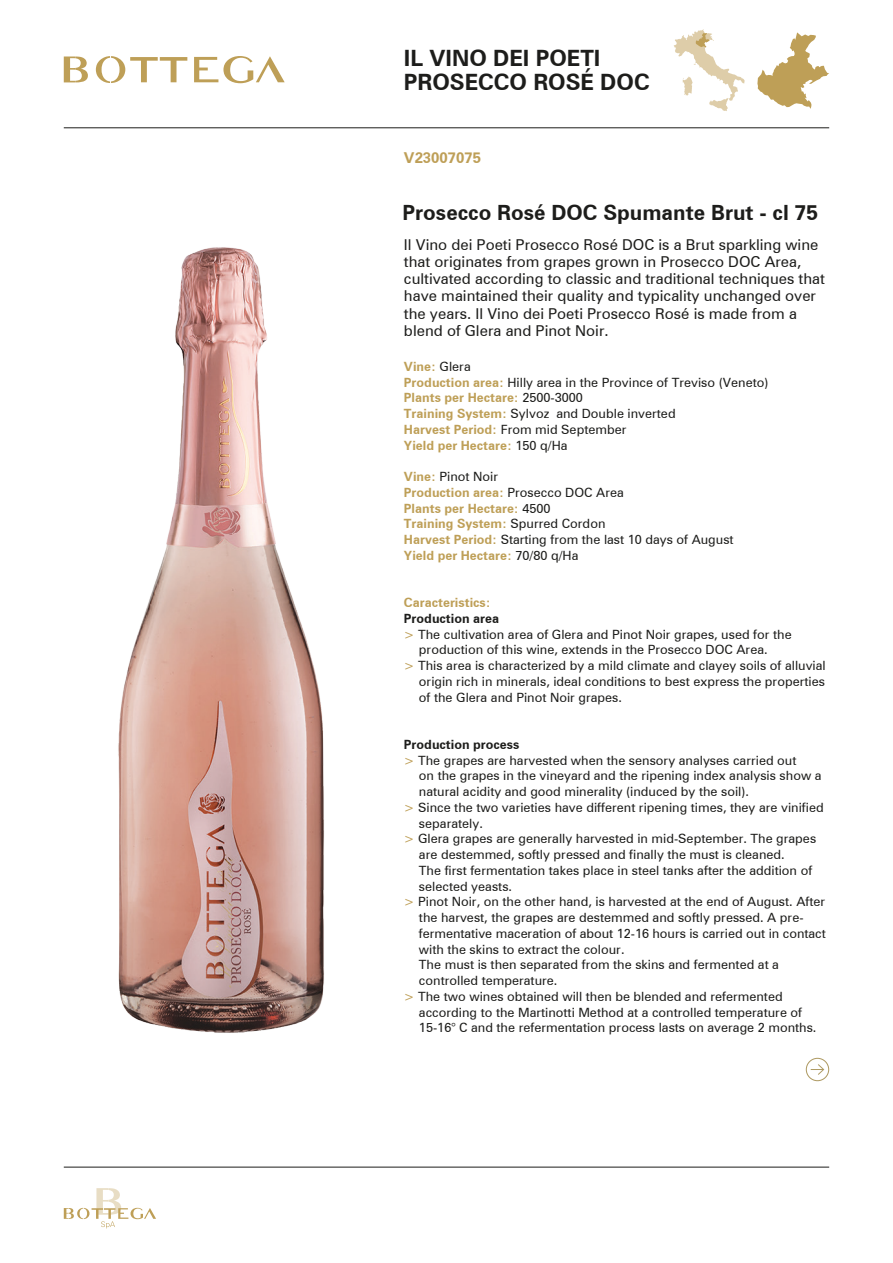
<style>
.page{position:relative;width:893px;height:1263px;background:#fff}
.page>*{position:absolute;margin:0;border:0;box-sizing:border-box;transform-origin:0 0}
.t1{font:700 22.5px "Zurich BT";color:#1d1d1b}
.t2{font:700 21px "Zurich BT";color:#1d1d1b}
.t3{font:15px/17.2px "Zurich BT";color:#1d1d1b}
.t4{font:700 15px "Zurich BT";color:#be9f57}
.t5{font:12.75px/15.8px "Zurich BT";color:#1d1d1b}
.t6{font:700 12.75px "Zurich BT";color:#be9f57}
.t7{font:700 12.75px "Zurich BT";color:#1d1d1b}
.s1{font-weight:400;color:#1d1d1b}
.s2{font-weight:700;color:#be9f57}
.s3{color:#be9f57}
</style>
<div class="page">
<hr style="left:64px;top:128px;width:765px;height:1px;background:#1d1d1b">
<hr style="left:64px;top:1167px;width:765px;height:1px;background:#1d1d1b">
<svg style="left:64px;top:57px;width:24px;height:25px"></svg>
<svg style="left:194px;top:56px;width:91px;height:27px"></svg>
<svg style="left:96px;top:56px;width:91px;height:27px"></svg>
<svg style="left:64px;top:1188px;width:92px;height:40px"></svg>
<svg style="left:757px;top:32px;width:72px;height:77px"></svg>
<svg style="left:674px;top:29px;width:71px;height:82px"></svg>
<div style="left:806px;top:1058px;width:23px;height:23px;border:1px solid #af9b64;border-radius:50%"></div>
<svg style="left:811px;top:1064px;width:14px;height:11px"></svg>
<img style="left:118px;top:247px;width:206px;height:786px">
<p class="t1" style="left:404px;top:45px;width:198px">IL VINO DEI POETI</p>
<p class="t1" style="left:404px;top:69px;width:247px">PROSECCO ROSÉ DOC</p>
<p class="t4" style="left:404px;top:149px;width:79px">V23007075</p>
<p class="t2" style="left:403px;top:200px;width:417px">Prosecco Rosé DOC Spumante Brut - cl 75</p>
<p class="t3" style="left:404px;top:235px;width:422px">Il Vino dei Poeti Prosecco Rosé DOC is a Brut sparkling wine that originates from grapes grown in Prosecco DOC Area, cultivated according to classic and traditional techniques that have maintained their quality and typicality unchanged over the years. Il Vino dei Poeti Prosecco Rosé is made from a blend of Glera and Pinot Noir.</p>
<p class="t6" style="left:404px;top:358px;width:68px">Vine: <span class="s1">Glera</span></p>
<p class="t5" style="left:404px;top:374px;width:366px"><span class="s2">Production area:</span> Hilly area in the Province of Treviso (Veneto)</p>
<p class="t6" style="left:404px;top:390px;width:181px">Plants per Hectare: <span class="s1">2500-3000</span></p>
<p class="t5" style="left:404px;top:406px;width:273px"><span class="s2">Training System:</span> Sylvoz and Double inverted</p>
<p class="t5" style="left:404px;top:421px;width:224px"><span class="s2">Harvest Period:</span> From mid September</p>
<p class="t6" style="left:404px;top:437px;width:165px">Yield per Hectare: <span class="s1">150 q/Ha</span></p>
<p class="t5" style="left:404px;top:469px;width:96px"><span class="s2">Vine:</span> Pinot Noir</p>
<p class="t6" style="left:404px;top:484px;width:221px">Production area: <span class="s1">Prosecco DOC Area</span></p>
<p class="t6" style="left:404px;top:500px;width:148px">Plants per Hectare: <span class="s1">4500</span></p>
<p class="t6" style="left:404px;top:516px;width:203px">Training System: <span class="s1">Spurred Cordon</span></p>
<p class="t5" style="left:404px;top:532px;width:331px"><span class="s2">Harvest Period:</span> Starting from the last 10 days of August</p>
<p class="t6" style="left:404px;top:547px;width:176px">Yield per Hectare: <span class="s1">70/80 q/Ha</span></p>
<p class="t6" style="left:404px;top:595px;width:88px">Caracteristics:</p>
<p class="t7" style="left:404px;top:610px;width:97px">Production area</p>
<p class="t5" style="left:419px;top:626px;width:374px;text-indent:-15px"><span class="s3">&gt;</span> The cultivation area of Glera and Pinot Noir grapes, used for the production of this wine, extends in the Prosecco DOC Area.</p>
<p class="t5" style="left:419px;top:658px;width:408px;text-align:justify;text-indent:-15px"><span class="s3">&gt;</span> This area is characterized by a mild climate and clayey soils of alluvial origin rich in minerals, ideal conditions to best express the properties of the Glera and Pinot Noir grapes.</p>
<p class="t7" style="left:404px;top:736px;width:117px">Production process</p>
<p class="t5" style="left:419px;top:752px;width:404px;text-indent:-15px"><span class="s3">&gt;</span> The grapes are harvested when the sensory analyses carried out<br>on the grapes in the vineyard and the ripening index analysis show a natural acidity and good minerality (induced by the soil).</p>
<p class="t5" style="left:419px;top:799px;width:406px;text-indent:-15px"><span class="s3">&gt;</span> Since the two varieties have different ripening times, they are vinified separately.</p>
<p class="t5" style="left:419px;top:831px;width:399px;text-indent:-15px"><span class="s3">&gt;</span> Glera grapes are generally harvested in mid-September. The grapes are destemmed, softly pressed and finally the must is cleaned.</p>
<p class="t5" style="left:419px;top:862px;width:395px">The first fermentation takes place in steel tanks after the addition of selected yeasts.</p>
<p class="t5" style="left:419px;top:894px;width:408px;text-indent:-15px"><span class="s3">&gt;</span> Pinot Noir, on the other hand, is harvested at the end of August. After the harvest, the grapes are destemmed and softly pressed. A pre&shy;fermentative maceration of about 12-16 hours is carried out in contact with the skins to extract the colour.</p>
<p class="t5" style="left:419px;top:957px;width:362px">The must is then separated from the skins and fermented at a controlled temperature.</p>
<p class="t5" style="left:419px;top:988px;width:385px;text-indent:-15px"><span class="s3">&gt;</span> The two wines obtained will then be blended and refermented according to the Martinotti Method at a controlled temperature of</p>
<p class="t5" style="left:419px;top:1020px;width:399px">15-16° C and the refermentation process lasts on average 2 months.</p>
</div>
